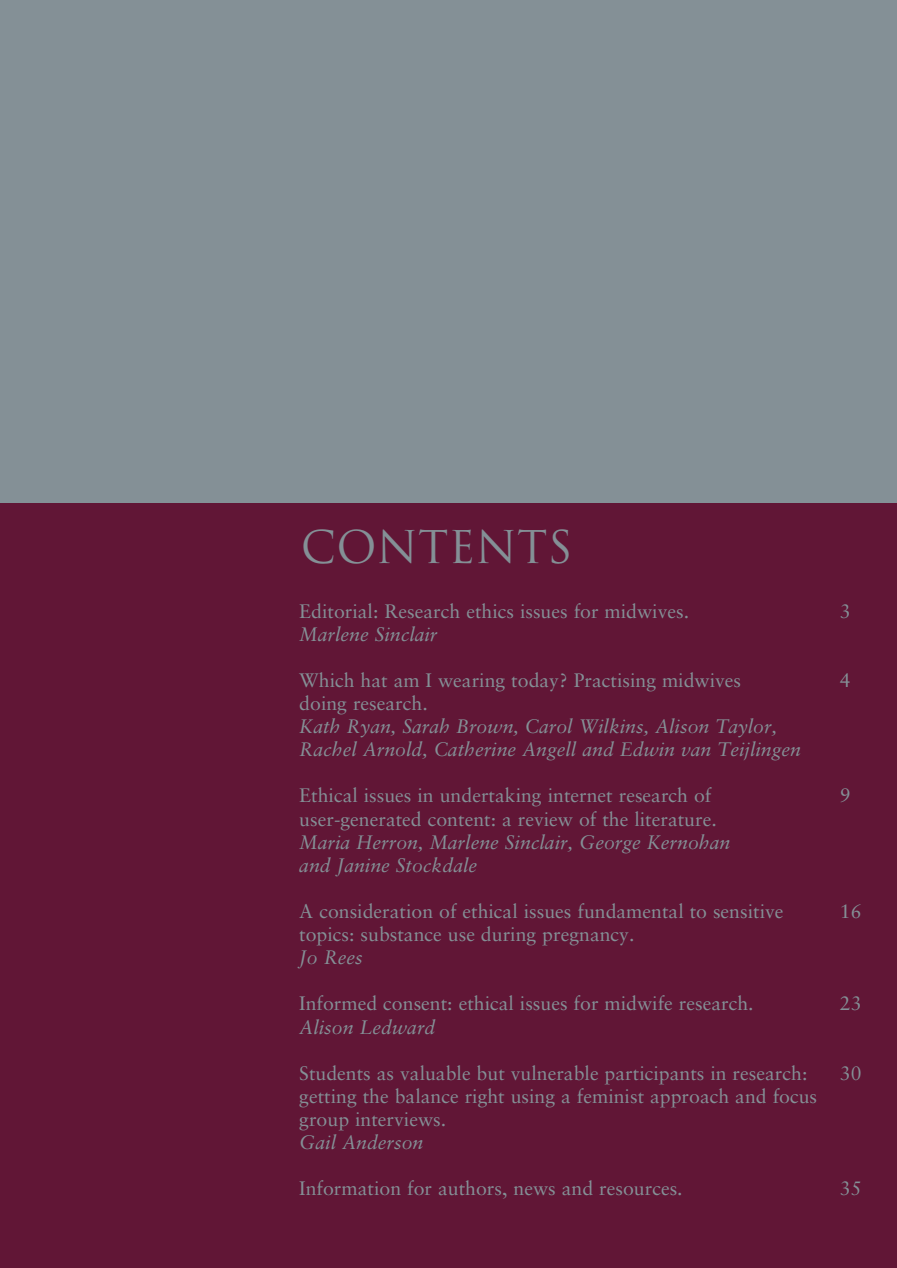
<style>
.page{position:relative;width:897px;height:1268px;background:#fff}
.page>*{position:absolute;margin:0;border:0;box-sizing:border-box;transform-origin:0 0}
.t1{font:43.95px "Trajan";color:#849096}
.t2{font:19.5px/23.1px "Sabon";color:#849096}
.t3{font:italic 19.5px/23.1px "Sabon";color:#849096}
.s1{font-style:normal}
.s2{font-style:italic}
</style>
<div class="page">
<div style="left:0;top:0;width:896px;height:513px;background:#849096"></div>
<div style="left:0;top:503px;width:896px;height:764px;background:#611636"></div>
<p class="t1" style="left:301px;top:522px;width:273px">CONTENTS</p>
<p class="t2" style="left:299px;top:601px;width:391px">Editorial: Research ethics issues for midwives.</p>
<p class="t2" style="left:839px;top:601px;width:12px">3</p>
<p class="t3" style="left:299px;top:624px;width:140px">Marlene Sinclair</p>
<p class="t2" style="left:299px;top:670px;width:443px">Which hat am I wearing today? Practising midwives</p>
<p class="t2" style="left:839px;top:670px;width:12px">4</p>
<p class="t3" style="left:299px;top:693px;width:503px"><span class="s1">doing research.<br></span>Kath Ryan, Sarah Brown, Carol Wilkins, Alison Taylor,<br>Rachel Arnold, Catherine Angell and Edwin van Teijlingen</p>
<p class="t2" style="left:299px;top:785px;width:413px">Ethical issues in undertaking internet research of</p>
<p class="t2" style="left:839px;top:785px;width:12px">9</p>
<p class="t3" style="left:299px;top:809px;width:432px"><span class="s1">user-generated content: a review of the literature.<br></span>Maria Herron, Marlene Sinclair, George Kernohan and Janine Stockdale</p>
<p class="t2" style="left:299px;top:901px;width:485px">A consideration of ethical issues fundamental to sensitive</p>
<p class="t2" style="left:839px;top:901px;width:23px">16</p>
<p class="t2" style="left:299px;top:924px;width:336px">topics: substance use during pregnancy.<br><span class="s2">Jo Rees</span></p>
<p class="t2" style="left:299px;top:993px;width:455px">Informed consent: ethical issues for midwife research.</p>
<p class="t2" style="left:839px;top:993px;width:23px">23</p>
<p class="t3" style="left:299px;top:1016px;width:138px">Alison Ledward</p>
<p class="t2" style="left:299px;top:1063px;width:509px">Students as valuable but vulnerable participants in research:</p>
<p class="t2" style="left:839px;top:1063px;width:23px">30</p>
<p class="t2" style="left:299px;top:1086px;width:519px">getting the balance right using a feminist approach and focus group interviews.<br><span class="s2">Gail Anderson</span></p>
<p class="t2" style="left:299px;top:1178px;width:385px">Information for authors, news and resources.</p>
<p class="t2" style="left:839px;top:1178px;width:23px">35</p>
</div>
